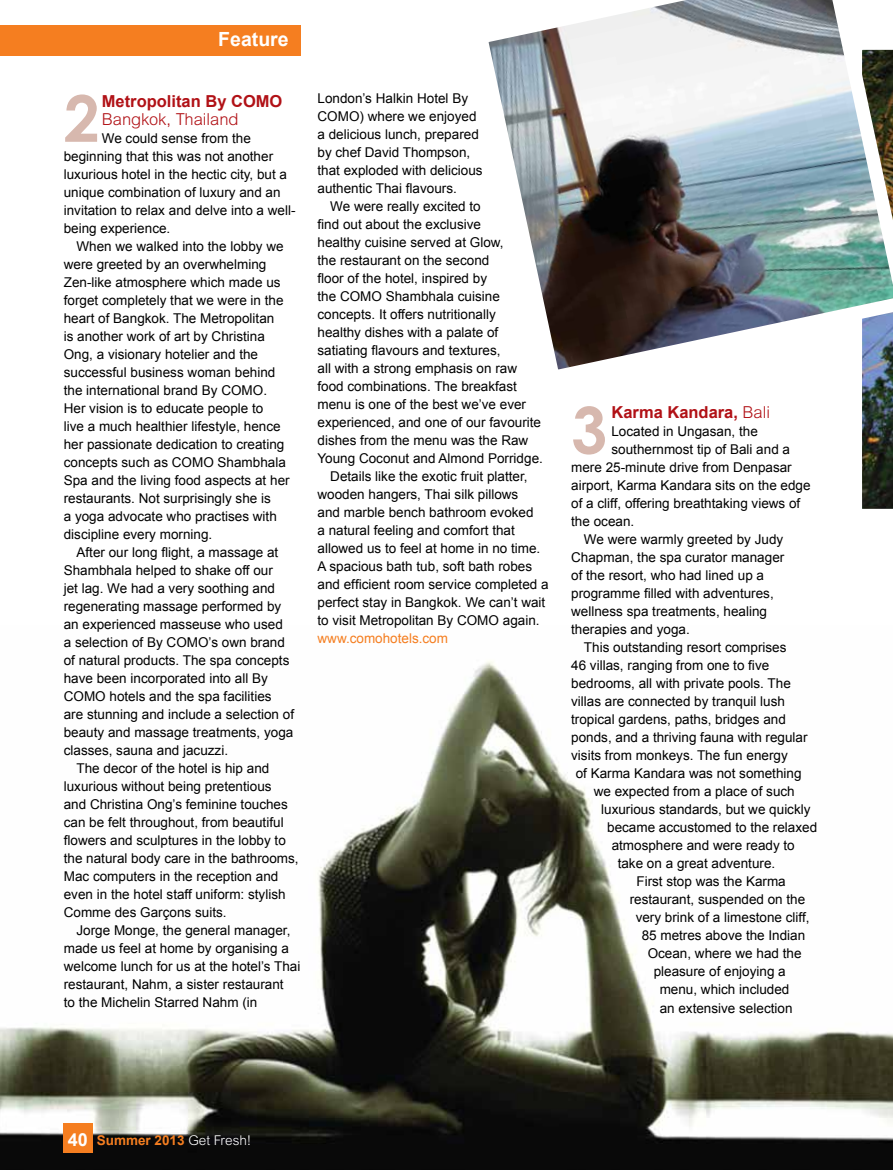
<style>
.page{position:relative;width:893px;height:1170px;background:#fff}
.page>*{position:absolute;margin:0;border:0;box-sizing:border-box;transform-origin:0 0}
.t1{font:700 64.2px "Century Gothic";color:#d7b8ae}
.t2{font:700 19.5px "Arial";color:#fff}
.t3{font:700 16.5px "Arial";color:#b11116}
.t4{font:300 16.5px "Arial";color:#b11116}
.t5{font:13.5px/18px "Arial";color:#000}
.t6{font:700 13.5px "Arial";color:#f57e20}
.t7{font:13.5px "Arial";color:#f57e20}
.s1{font-weight:300}
.s2{font-size:18px;color:#fff}
.s3{font-weight:300;color:#fff}
</style>
<div class="page">
<img style="left:0;top:661px;width:893px;height:508px">
<div style="left:63px;top:1123px;width:29px;height:29px;background:#f57e20"></div>
<div style="left:0;top:25px;width:300px;height:30px;background:#f57e20"></div>
<img style="left:862px;top:393px;width:31px;height:116px">
<img style="left:488px;top:0;width:405px;height:393px">
<h2 class="t2" style="left:218px;top:26px;width:72px">Feature</h2>
<h1 class="t1" style="left:64px;top:70px;width:37px">2</h1>
<p class="t3" style="left:102px;top:90px;width:182px">Metropolitan By COMO</p>
<p class="t4" style="left:102px;top:109px;width:138px">Bangkok, Thailand</p>
<p class="t5" style="left:64px;top:129px;width:233px;text-indent:38px">We could sense from the beginning that this was not another luxurious hotel in the hectic city, but a unique combination of luxury and an invitation to relax and delve into a well&shy;being experience.</p>
<p class="t5" style="left:64px;top:237px;width:227px;text-indent:13px">When we walked into the lobby we were greeted by an overwhelming Zen-like atmosphere which made us forget completely that we were in the heart of Bangkok. The Metropolitan<br>is another work of art by Christina Ong, a visionary hotelier and the successful business woman behind the international brand By COMO.<br>Her vision is to educate people to<br>live a much healthier lifestyle, hence her passionate dedication to creating concepts such as COMO Shambhala Spa and the living food aspects at her restaurants. Not surprisingly she is<br>a yoga advocate who practises with discipline every morning.</p>
<p class="t5" style="left:77px;top:543px;width:203px">After our long flight, a massage at</p>
<p class="t5" style="left:64px;top:561px;width:211px">Shambhala helped to shake off our</p>
<p class="t5" style="left:64px;top:579px;width:213px">jet lag. We had a very soothing and</p>
<p class="t5" style="left:64px;top:597px;width:219px">regenerating massage performed by</p>
<p class="t5" style="left:64px;top:615px;width:221px">an experienced masseuse who used</p>
<p class="t5" style="left:64px;top:633px;width:223px">a selection of By COMO’s own brand</p>
<p class="t5" style="left:64px;top:651px;width:227px">of natural products. The spa concepts</p>
<p class="t5" style="left:64px;top:669px;width:206px">have been incorporated into all By</p>
<p class="t5" style="left:64px;top:687px;width:209px">COMO hotels and the spa facilities</p>
<p class="t5" style="left:64px;top:705px;width:232px">are stunning and include a selection of</p>
<p class="t5" style="left:64px;top:723px;width:231px">beauty and massage treatments, yoga</p>
<p class="t5" style="left:64px;top:741px;width:166px">classes, sauna and jacuzzi.</p>
<p class="t5" style="left:77px;top:759px;width:194px">The decor of the hotel is hip and</p>
<p class="t5" style="left:64px;top:777px;width:209px">luxurious without being pretentious</p>
<p class="t5" style="left:64px;top:795px;width:226px">and Christina Ong’s feminine touches</p>
<p class="t5" style="left:64px;top:813px;width:221px">can be felt throughout, from beautiful</p>
<p class="t5" style="left:64px;top:831px;width:224px">flowers and sculptures in the lobby to</p>
<p class="t5" style="left:64px;top:849px;width:236px">the natural body care in the bathrooms,</p>
<p class="t5" style="left:64px;top:867px;width:216px">Mac computers in the reception and</p>
<p class="t5" style="left:64px;top:885px;width:223px">even in the hotel staff uniform: stylish</p>
<p class="t5" style="left:64px;top:903px;width:164px">Comme des Garçons suits.</p>
<p class="t5" style="left:77px;top:921px;width:215px">Jorge Monge, the general manager,</p>
<p class="t5" style="left:64px;top:939px;width:227px">made us feel at home by organising a</p>
<p class="t5" style="left:64px;top:957px;width:238px">welcome lunch for us at the hotel’s Thai</p>
<p class="t5" style="left:64px;top:975px;width:221px">restaurant, Nahm, a sister restaurant</p>
<p class="t5" style="left:64px;top:993px;width:195px">to the Michelin Starred Nahm (in</p>
<p class="t5" style="left:317px;top:90px;width:167px">London’s Halkin Hotel By<br>COMO) where we enjoyed a delicious lunch, prepared by chef David Thompson, that exploded with delicious authentic Thai flavours.</p>
<p class="t5" style="left:330px;top:198px;width:152px">We were really excited to</p>
<p class="t5" style="left:317px;top:216px;width:165px">find out about the exclusive</p>
<p class="t5" style="left:317px;top:234px;width:188px">healthy cuisine served at Glow,</p>
<p class="t5" style="left:317px;top:252px;width:173px">the restaurant on the second</p>
<p class="t5" style="left:317px;top:270px;width:171px">floor of the hotel, inspired by</p>
<p class="t5" style="left:317px;top:288px;width:184px">the COMO Shambhala cuisine</p>
<p class="t5" style="left:317px;top:306px;width:180px">concepts. It offers nutritionally</p>
<p class="t5" style="left:317px;top:324px;width:182px">healthy dishes with a palate of</p>
<p class="t5" style="left:317px;top:341px;width:185px">satiating flavours and textures,</p>
<p class="t5" style="left:317px;top:359px;width:201px">all with a strong emphasis on raw</p>
<p class="t5" style="left:317px;top:377px;width:201px">food combinations. The breakfast</p>
<p class="t5" style="left:317px;top:395px;width:210px">menu is one of the best we’ve ever</p>
<p class="t5" style="left:317px;top:413px;width:225px">experienced, and one of our favourite</p>
<p class="t5" style="left:317px;top:431px;width:212px">dishes from the menu was the Raw</p>
<p class="t5" style="left:317px;top:449px;width:227px">Young Coconut and Almond Porridge.</p>
<p class="t5" style="left:330px;top:467px;width:199px">Details like the exotic fruit platter,</p>
<p class="t5" style="left:317px;top:485px;width:202px">wooden hangers, Thai silk pillows</p>
<p class="t5" style="left:317px;top:503px;width:218px">and marble bench bathroom evoked</p>
<p class="t5" style="left:317px;top:521px;width:199px">a natural feeling and comfort that</p>
<p class="t5" style="left:317px;top:539px;width:224px">allowed us to feel at home in no time.</p>
<p class="t5" style="left:317px;top:557px;width:216px">A spacious bath tub, soft bath robes</p>
<p class="t5" style="left:317px;top:575px;width:233px">and efficient room service completed a</p>
<p class="t5" style="left:317px;top:593px;width:229px">perfect stay in Bangkok. We can’t wait</p>
<p class="t5" style="left:317px;top:611px;width:224px">to visit Metropolitan By COMO again.</p>
<p class="t7" style="left:317px;top:629px;width:132px">www.comohotels.com</p>
<h1 class="t1" style="left:571px;top:381px;width:37px">3</h1>
<p class="t3" style="left:611px;top:401px;width:160px">Karma Kandara, <span class="s1">Bali</span></p>
<p class="t5" style="left:611px;top:422px;width:148px">Located in Ungasan, the</p>
<p class="t5" style="left:611px;top:440px;width:180px">southernmost tip of Bali and a</p>
<p class="t5" style="left:571px;top:458px;width:222px">mere 25-minute drive from Denpasar</p>
<p class="t5" style="left:571px;top:476px;width:241px">airport, Karma Kandara sits on the edge</p>
<p class="t5" style="left:571px;top:494px;width:231px">of a cliff, offering breathtaking views of</p>
<p class="t5" style="left:571px;top:512px;width:65px">the ocean.</p>
<p class="t5" style="left:584px;top:530px;width:201px">We were warmly greeted by Judy</p>
<p class="t5" style="left:571px;top:548px;width:215px">Chapman, the spa curator manager</p>
<p class="t5" style="left:571px;top:566px;width:194px">of the resort, who had lined up a</p>
<p class="t5" style="left:571px;top:584px;width:204px">programme filled with adventures,</p>
<p class="t5" style="left:571px;top:602px;width:197px">wellness spa treatments, healing</p>
<p class="t5" style="left:571px;top:620px;width:120px">therapies and yoga.</p>
<p class="t5" style="left:584px;top:638px;width:204px">This outstanding resort comprises</p>
<p class="t5" style="left:571px;top:656px;width:200px">46 villas, ranging from one to five</p>
<p class="t5" style="left:571px;top:674px;width:221px">bedrooms, all with private pools. The</p>
<p class="t5" style="left:571px;top:692px;width:215px">villas are connected by tranquil lush</p>
<p class="t5" style="left:571px;top:710px;width:216px">tropical gardens, paths, bridges and</p>
<p class="t5" style="left:571px;top:728px;width:238px">ponds, and a thriving fauna with regular</p>
<p class="t5" style="left:571px;top:746px;width:218px">visits from monkeys. The fun energy</p>
<p class="t5" style="left:576px;top:764px;width:227px">of Karma Kandara was not something</p>
<p class="t5" style="left:594px;top:782px;width:203px">we expected from a place of such</p>
<p class="t5" style="left:601px;top:800px;width:211px">luxurious standards, but we quickly</p>
<p class="t5" style="left:607px;top:818px;width:211px">became accustomed to the relaxed</p>
<p class="t5" style="left:612px;top:836px;width:185px">atmosphere and were ready to</p>
<p class="t5" style="left:618px;top:854px;width:159px">take on a great adventure.</p>
<p class="t5" style="left:636px;top:872px;width:151px">First stop was the Karma</p>
<p class="t5" style="left:630px;top:890px;width:177px">restaurant, suspended on the</p>
<p class="t5" style="left:636px;top:908px;width:175px">very brink of a limestone cliff,</p>
<p class="t5" style="left:642px;top:926px;width:165px">85 metres above the Indian</p>
<p class="t5" style="left:648px;top:944px;width:155px">Ocean, where we had the</p>
<p class="t5" style="left:654px;top:962px;width:134px">pleasure of enjoying a</p>
<p class="t5" style="left:660px;top:980px;width:131px">menu, which included</p>
<p class="t5" style="left:660px;top:998px;width:134px">an extensive selection</p>
<p class="t6" style="left:68px;top:1131px;width:185px"><span class="s2">40</span> Summer 2013 <span class="s3">Get Fresh!</span></p>
</div>
